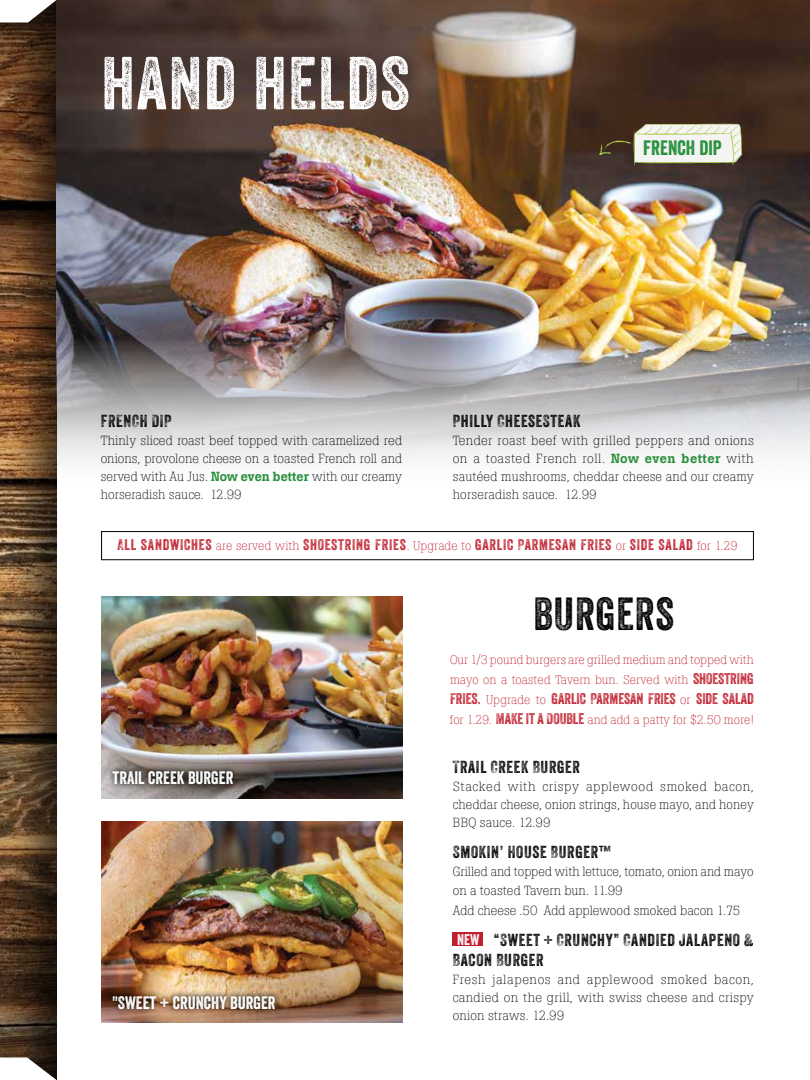
<style>
.page{position:relative;width:810px;height:1080px;background:#fff}
.page>*{position:absolute;margin:0;border:0;box-sizing:border-box;transform-origin:0 0}
.t1{font:72.5px "Veneer Three";letter-spacing:.02em;color:#fff}
.t2{font:45px "Veneer Three";letter-spacing:.02em;color:#000}
.t3{font:20.25px "Veneer";color:#28903b}
.t4{font:17.5px "Veneer";color:#fff}
.t5{font:16.88px/20px "Veneer Three";letter-spacing:.04em;color:#000}
.t6{font:15px "Veneer Three";letter-spacing:.05em;color:#c01f2e}
.t7{font:15px "Veneer Three";color:#c01f2e}
.t8{font:300 13.12px/18.1px "Boton";letter-spacing:.005em;color:#000;text-align:justify}
.t9{font:300 12.5px/20px "Boton";color:#c01f2e}
.s1{font-weight:500;color:#28903b}
.s2{font-family:"Boton";font-weight:300;font-size:12.5px}
.s3{font-family:"Veneer Three";font-weight:400;font-size:15px}
.s4{font-family:"Veneer";font-size:15px;color:#fff}
</style>
<div class="page">
<div style="left:0;top:0;width:58px;height:1080px;background:#000;opacity:.75"></div>
<svg style="left:0;top:0;width:56px;height:22px"></svg>
<svg style="left:0;top:1058px;width:58px;height:22px"></svg>
<div style="left:56px;top:0;width:754px;height:514px;background:#fff"></div>
<img style="left:56px;top:0;width:754px;height:497px">
<div style="left:453px;top:933px;width:30px;height:13px;background:#c01f2e"></div>
<svg style="left:598px;top:124px;width:145px;height:41px"></svg>
<img style="left:101px;top:596px;width:301px;height:203px">
<img style="left:101px;top:821px;width:301px;height:202px">
<svg style="left:107px;top:765px;width:132px;height:25px;background:#5d5651"></svg>
<img style="left:107px;top:990px;width:174px;height:25px">
<div style="left:101px;top:531px;width:653px;height:29px;border:1px solid #000"></div>
<h1 class="t1" style="left:101px;top:39px;width:310px">HAND HELDS</h1>
<h3 class="t3" style="left:643px;top:136px;width:80px">FRENCH DIP</h3>
<p class="t5" style="left:101px;top:411px;width:72px">FRENCH DIP</p>
<p class="t8" style="left:101px;top:431px;width:303px">Thinly sliced roast beef topped with caramelized red onions, provolone cheese on a toasted French roll and served with Au Jus. <span class="s1">Now even better</span> with our creamy horseradish sauce. 12.99</p>
<p class="t5" style="left:453px;top:411px;width:129px">PHILLY CHEESESTEAK</p>
<p class="t8" style="left:453px;top:431px;width:303px">Tender roast beef with grilled peppers and onions on a toasted French roll. <span class="s1">Now even better</span> with sautéed mushrooms, cheddar cheese and our creamy horseradish sauce. 12.99</p>
<p class="t6" style="left:118px;top:536px;width:621px">ALL SANDWICHES <span class="s2">are served with</span> SHOESTRING FRIES<span class="s2">. Upgrade to</span> GARLIC PARMESAN FRIES <span class="s2">or</span> SIDE SALAD <span class="s2">for 1.29</span></p>
<h3 class="t4" style="left:112px;top:767px;width:122px">TRAIL CREEK BURGER</h3>
<h3 class="t4" style="left:112px;top:992px;width:165px">"SWEET + CRUNCHY BURGER</h3>
<h2 class="t2" style="left:533px;top:586px;width:142px">BURGERS</h2>
<p class="t9" style="left:450px;top:650px;width:305px">Our 1/3 pound burgers are grilled medium and topped with mayo on a toasted Tavern bun. Served with <span class="s3">SHOESTRING</span></p>
<p class="t7" style="left:450px;top:689px;width:305px">FRIES. <span class="s2">Upgrade to</span> GARLIC PARMESAN FRIES <span class="s2">or</span> SIDE SALAD</p>
<p class="t9" style="left:450px;top:710px;width:305px">for 1.29. <span class="s3">MAKE IT A DOUBLE</span> and add a patty for $2.50 more!</p>
<p class="t5" style="left:453px;top:757px;width:129px">TRAIL CREEK BURGER</p>
<p class="t8" style="left:453px;top:778px;width:303px">Stacked with crispy applewood smoked bacon, cheddar cheese, onion strings, house mayo, and honey BBQ sauce. 12.99</p>
<p class="t5" style="left:453px;top:842px;width:160px">SMOKIN’ HOUSE BURGER™</p>
<p class="t8" style="left:453px;top:863px;width:302px">Grilled and topped with lettuce, tomato, onion and mayo on a toasted Tavern bun. 11.99</p>
<p class="t8" style="left:453px;top:902px;width:289px">Add cheese .50 Add applewood smoked bacon 1.75</p>
<p class="t5" style="left:453px;top:930px;width:302px"><span class="s4">NEW</span> “SWEET + CRUNCHY” CANDIED JALAPENO &amp;<br>BACON BURGER</p>
<p class="t8" style="left:453px;top:970px;width:303px">Fresh jalapenos and applewood smoked bacon, candied on the grill, with swiss cheese and crispy onion straws. 12.99</p>
</div>
